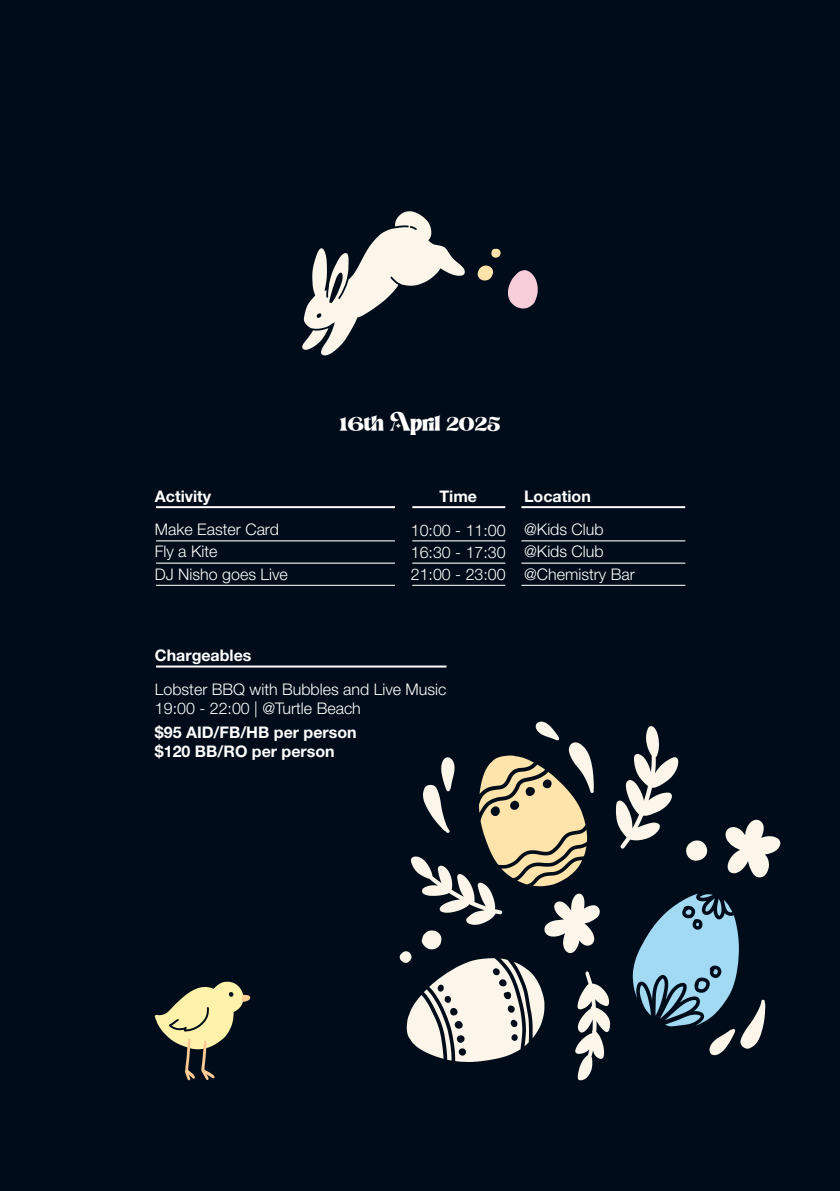
<style>
.page{position:relative;width:840px;height:1191px;background:#fff}
.page>*{position:absolute;margin:0;border:0;box-sizing:border-box;transform-origin:0 0}
.t1{font:24px "Magic Retro";color:#fff}
.t2{font:300 16px/22.2px "Helvetica Neue LT Std";color:#fff}
.t3{font:700 16px/19.2px "Helvetica Neue LT Std";color:#fff}
</style>
<div class="page">
<div style="left:0;top:0;width:839px;height:1190px;background:#000c19"></div>
<hr style="left:156px;top:540px;width:239px;height:1px;background:#fff">
<hr style="left:156px;top:563px;width:239px;height:1px;background:#fff">
<hr style="left:156px;top:585px;width:239px;height:1px;background:#fff">
<hr style="left:412px;top:540px;width:93px;height:1px;background:#fff">
<hr style="left:412px;top:563px;width:93px;height:1px;background:#fff">
<hr style="left:412px;top:585px;width:93px;height:1px;background:#fff">
<hr style="left:156px;top:506px;width:239px;height:2px;background:#fff">
<hr style="left:412px;top:506px;width:93px;height:2px;background:#fff">
<hr style="left:521px;top:540px;width:163px;height:1px;background:#fff">
<hr style="left:521px;top:506px;width:163px;height:2px;background:#fff">
<hr style="left:156px;top:665px;width:290px;height:2px;background:#fff">
<hr style="left:521px;top:563px;width:163px;height:1px;background:#fff">
<hr style="left:521px;top:585px;width:163px;height:1px;background:#fff">
<svg style="left:155px;top:981px;width:95px;height:99px"></svg>
<svg style="left:399px;top:721px;width:381px;height:359px"></svg>
<svg style="left:477px;top:249px;width:23px;height:31px"></svg>
<svg style="left:302px;top:211px;width:163px;height:144px"></svg>
<svg style="left:508px;top:270px;width:29px;height:38px"></svg>
<h1 class="t1" style="left:339px;top:406px;width:162px">16th April 2025</h1>
<p class="t3" style="left:155px;top:486px;width:58px">Activity</p>
<p class="t3" style="left:439px;top:486px;width:39px">Time</p>
<p class="t2" style="left:155px;top:518px;width:125px">Make Easter Card</p>
<p class="t2" style="left:410px;top:519px;width:96px">10:00 - 11:00</p>
<p class="t2" style="left:155px;top:540px;width:64px">Fly a Kite</p>
<p class="t2" style="left:410px;top:541px;width:96px">16:30 - 17:30</p>
<p class="t2" style="left:155px;top:562px;width:134px">DJ Nisho goes Live</p>
<p class="t2" style="left:410px;top:563px;width:96px">21:00 - 23:00</p>
<p class="t3" style="left:524px;top:486px;width:68px">Location</p>
<p class="t2" style="left:524px;top:518px;width:112px">@Kids Club @Kids Club @Chemistry Bar</p>
<p class="t3" style="left:155px;top:645px;width:98px">Chargeables</p>
<p class="t2" style="left:155px;top:679px;width:293px;line-height:19.2px">Lobster BBQ with Bubbles and Live Music<br>19:00 - 22:00 | @Turtle Beach</p>
<p class="t3" style="left:155px;top:722px;width:203px">$95 AID/FB/HB per person $120 BB/RO per person</p>
</div>
